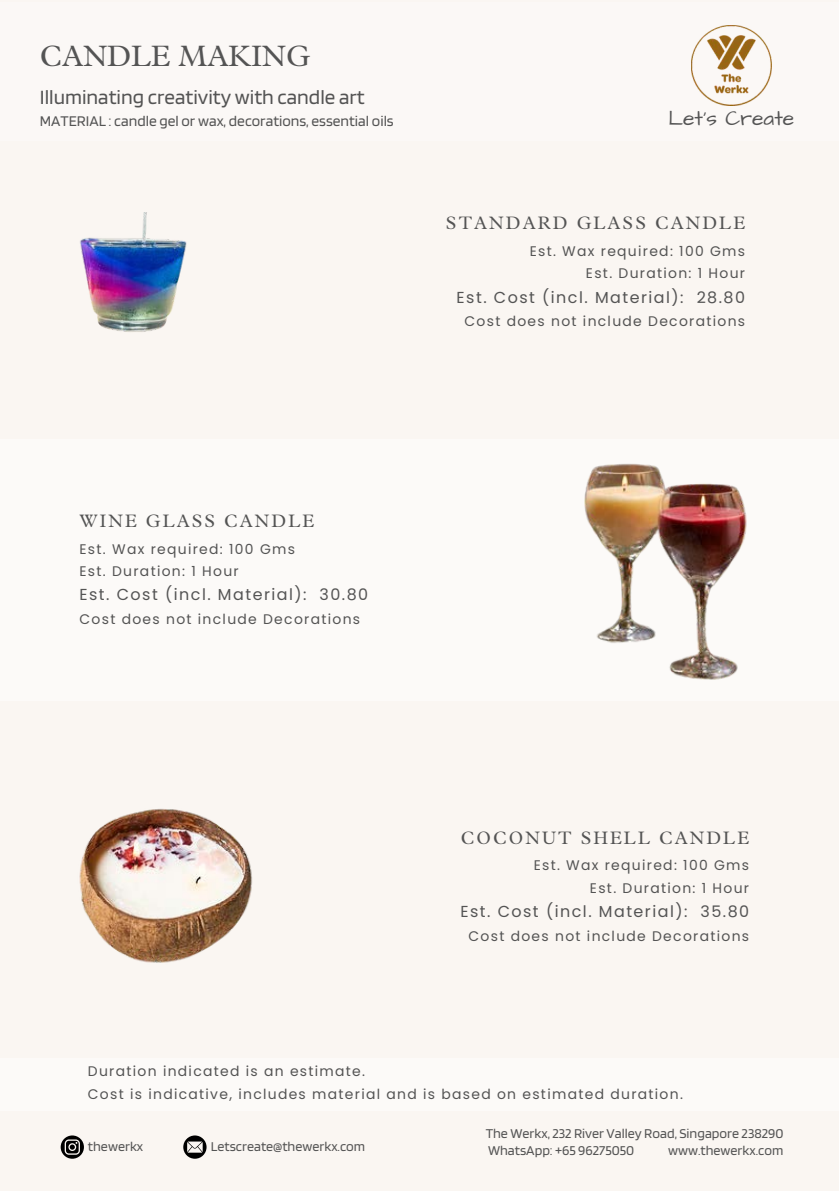
<style>
.page{position:relative;width:839px;height:1191px;background:#fff}
.page>*{position:absolute;margin:0;border:0;box-sizing:border-box;transform-origin:0 0}
.t1{font:36px "Linotype Devanagari";color:#545454}
.t2{font:22px "Linotype Devanagari";letter-spacing:.095em;color:#545454}
.t3{font:21.2px "Blinker";color:#545454}
.t4{font:21.2px "Architects Daughter";color:#545454}
.t5{font:16px "Poppins";letter-spacing:.095em;color:#545454}
.t6{font:15.6px "Blinker";color:#545454}
.t7{font:14px "Poppins";letter-spacing:.095em;color:#545454}
.t8{font:14px "Blinker";color:#545454}
</style>
<div class="page">
<div style="left:0;top:0;width:838px;height:1191px;background:#faf6f2"></div>
<div style="left:0;top:2px;width:838px;height:138px;background:#fbf8f6"></div>
<div style="left:0;top:439px;width:838px;height:262px;background:#fcfaf8"></div>
<img style="left:80px;top:212px;width:107px;height:120px">
<img style="left:79px;top:809px;width:173px;height:154px">
<img style="left:584px;top:463px;width:163px;height:216px">
<img style="left:691px;top:26px;width:80px;height:79px">
<div style="left:0;top:1058px;width:838px;height:53px;background:#fcfaf8"></div>
<svg style="left:61px;top:1135px;width:23px;height:24px"></svg>
<svg style="left:183px;top:1135px;width:23px;height:24px"></svg>
<p class="t1" style="left:40px;top:32px;width:272px">CANDLE MAKING</p>
<p class="t3" style="left:40px;top:84px;width:326px">Illuminating creativity with candle art</p>
<p class="t6" style="left:40px;top:111px;width:355px">MATERIAL : candle gel or wax, decorations, essential oils</p>
<p class="t4" style="left:668px;top:104px;width:127px">Let’s Create</p>
<p class="t2" style="left:446px;top:209px;width:301px">STANDARD GLASS CANDLE</p>
<p class="t7" style="left:586px;top:264px;width:161px">Est. Duration: 1 Hour</p>
<p class="t5" style="left:456px;top:286px;width:290px">Est. Cost (incl. Material): 28.80</p>
<p class="t7" style="left:529px;top:241px;width:217px">Est. Wax required: 100 Gms</p>
<p class="t7" style="left:464px;top:312px;width:282px">Cost does not include Decorations</p>
<p class="t2" style="left:80px;top:507px;width:236px">WINE GLASS CANDLE</p>
<p class="t7" style="left:80px;top:561px;width:161px">Est. Duration: 1 Hour</p>
<p class="t5" style="left:80px;top:584px;width:290px">Est. Cost (incl. Material): 30.80</p>
<p class="t7" style="left:80px;top:539px;width:217px">Est. Wax required: 100 Gms</p>
<p class="t7" style="left:80px;top:609px;width:282px">Cost does not include Decorations</p>
<p class="t2" style="left:461px;top:823px;width:290px">COCONUT SHELL CANDLE</p>
<p class="t7" style="left:590px;top:878px;width:161px">Est. Duration: 1 Hour</p>
<p class="t5" style="left:460px;top:900px;width:290px">Est. Cost (incl. Material): 35.80</p>
<p class="t7" style="left:533px;top:856px;width:217px">Est. Wax required: 100 Gms</p>
<p class="t7" style="left:468px;top:926px;width:282px">Cost does not include Decorations</p>
<p class="t7" style="left:88px;top:1061px;width:279px">Duration indicated is an estimate.</p>
<p class="t7" style="left:88px;top:1085px;width:596px">Cost is indicative, includes material and is based on estimated duration.</p>
<p class="t8" style="left:485px;top:1124px;width:299px">The Werkx, 232 River Valley Road, Singapore 238290</p>
<p class="t8" style="left:88px;top:1137px;width:57px">thewerkx</p>
<p class="t8" style="left:211px;top:1137px;width:156px">Letscreate@thewerkx.com</p>
<p class="t8" style="left:488px;top:1141px;width:148px">WhatsApp: +65 96275050</p>
<p class="t8" style="left:668px;top:1141px;width:117px">www.thewerkx.com</p>
</div>
